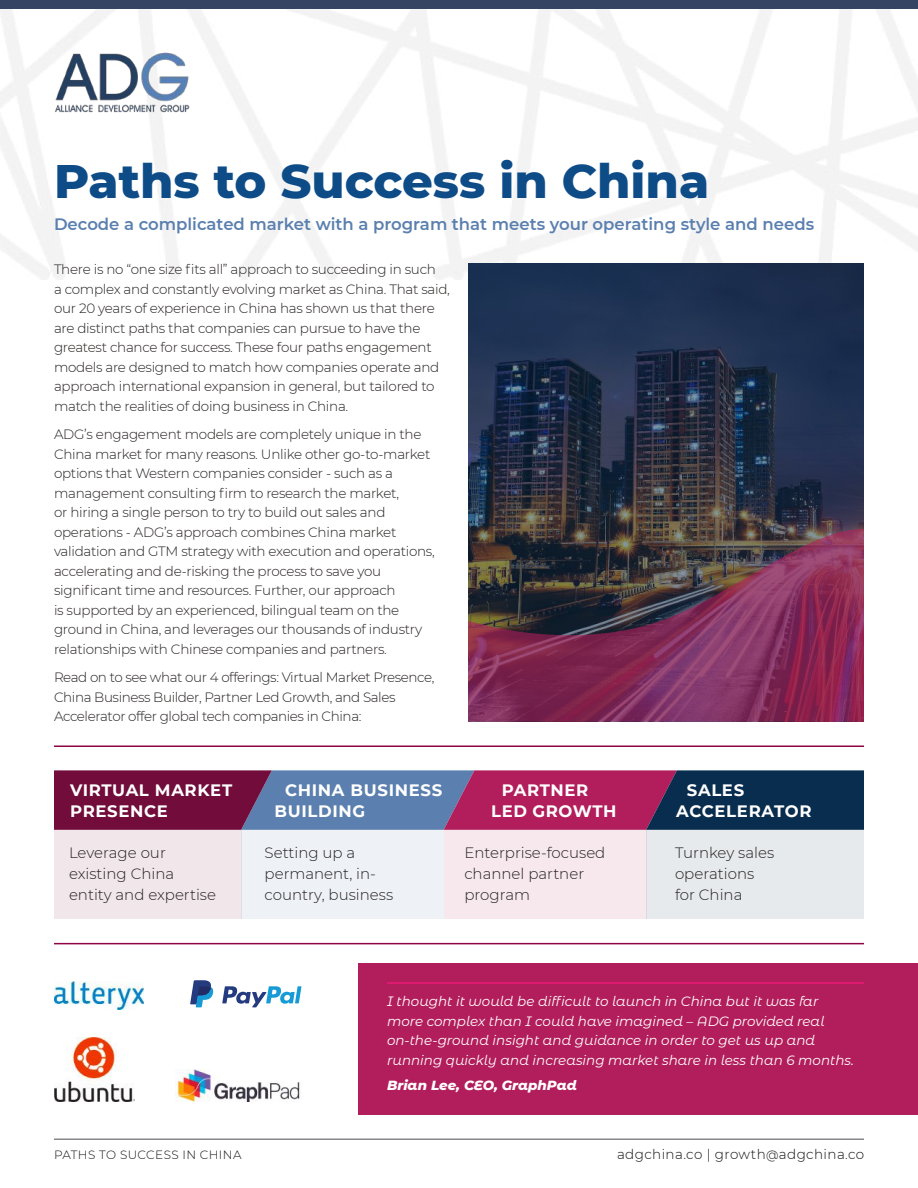
<style>
.page{position:relative;width:918px;height:1188px;background:#fff}
.page>*{position:absolute;margin:0;border:0;box-sizing:border-box;transform-origin:0 0}
.t1{font:800 48px "Montserrat";color:#0e4c88}
.t2{font:700 16.5px/21px "Montserrat";letter-spacing:.04em;color:#fff}
.t3{font:600 16.5px "Montserrat";color:#5b80af}
.t4{font:300 15px/21px "Montserrat";color:#241f1f}
.t5{font:300 13.5px/19.5px "Montserrat";letter-spacing:-.02em;color:#241f1f}
.t6{font:italic 13.5px/19.5px "Montserrat Alternates";color:#fff}
.t7{font:300 13.5px "Montserrat";letter-spacing:.03em;color:#111212}
.t8{font:italic 800 13.5px "Montserrat Alternates";color:#fff}
.t9{font:300 12px "Montserrat";letter-spacing:.03em;color:#111212}
.s1{font-size:12px}
</style>
<div class="page">
<div style="left:54px;top:830px;width:187px;height:89px;background:#f1e7eb"></div>
<div style="left:444px;top:830px;width:202px;height:89px;background:#f7e8ee"></div>
<div style="left:241px;top:830px;width:203px;height:89px;background:#eef2f7"></div>
<div style="left:646px;top:830px;width:218px;height:89px;background:#e6eaed"></div>
<svg style="left:54px;top:770px;width:810px;height:60px;background:#633766"></svg>
<img style="left:0;top:9px;width:918px;height:271px">
<div style="left:0;top:0;width:918px;height:9px;background:#354463"></div>
<hr style="left:54px;top:1138px;width:810px;height:2px;background:#87868a">
<hr style="left:54px;top:746px;width:810px;height:1px;background:#8e0445">
<hr style="left:54px;top:943px;width:810px;height:1px;background:#8e0445">
<img style="left:39px;top:41px;width:163px;height:82px">
<div style="left:358px;top:963px;width:560px;height:151px;background:#b21e5b"></div>
<svg style="left:468px;top:264px;width:396px;height:265px;background:#243149"></svg>
<hr style="left:387px;top:982px;width:477px;height:2px;background:#ee1979">
<img style="left:468px;top:529px;width:396px;height:193px">
<img style="left:54px;top:981px;width:90px;height:28px">
<img style="left:176px;top:1069px;width:124px;height:33px">
<svg style="left:222px;top:986px;width:79px;height:21px"></svg>
<svg style="left:190px;top:980px;width:23px;height:27px"></svg>
<img style="left:54px;top:1037px;width:81px;height:65px">
<h1 class="t1" style="left:54px;top:146px;width:657px">Paths to Success in China</h1>
<p class="t3" style="left:54px;top:213px;width:762px">Decode a complicated market with a program that meets your operating style and needs</p>
<p class="t5" style="left:54px;top:259px;width:398px">There is no “one size fits all” approach to succeeding in such<br>a complex and constantly evolving market as China. That said, our 20 years of experience in China has shown us that there are distinct paths that companies can pursue to have the greatest chance for success. These four paths engagement models are designed to match how companies operate and approach international expansion in general, but tailored to match the realities of doing business in China.</p>
<p class="t5" style="left:54px;top:424px;width:382px">ADG’s engagement models are completely unique in the China market for many reasons. Unlike other go-to-market options that Western companies consider - such as a management consulting firm to research the market,<br>or hiring a single person to try to build out sales and operations - ADG’s approach combines China market validation and GTM strategy with execution and operations, accelerating and de-risking the process to save you significant time and resources. Further, our approach<br>is supported by an experienced, bilingual team on the ground in China, and leverages our thousands of industry relationships with Chinese companies and partners.</p>
<p class="t5" style="left:54px;top:667px;width:382px">Read on to see what our 4 offerings: Virtual Market Presence,<br>China Business Builder, Partner Led Growth, and Sales<br>Accelerator offer global tech companies in China:</p>
<p class="t2" style="left:70px;top:779px;width:164px">VIRTUAL MARKET<br>PRESENCE</p>
<p class="t2" style="left:274px;top:779px;width:169px;text-indent:11px">CHINA BUSINESS<br>BUILDING</p>
<p class="t2" style="left:491px;top:779px;width:127px;text-indent:11px">PARTNER<br>LED GROWTH</p>
<p class="t2" style="left:676px;top:779px;width:137px;text-indent:11px">SALES<br>ACCELERATOR</p>
<p class="t4" style="left:69px;top:841px;width:149px">Leverage our existing China entity and expertise</p>
<p class="t4" style="left:265px;top:841px;width:130px">Setting up a permanent, in&shy;country, business</p>
<p class="t4" style="left:464px;top:841px;width:143px">Enterprise-focused channel partner program</p>
<p class="t4" style="left:675px;top:841px;width:101px">Turnkey sales operations for China</p>
<p class="t9" style="left:54px;top:1147px;width:189px">PATHS TO SUCCESS IN CHINA</p>
<p class="t6" style="left:387px;top:991px;width:469px">I thought it would be difficult to launch in China but it was far more complex than I could have imagined – ADG provided real on-the-ground insight and guidance in order to get us up and running quickly and increasing market share in less than 6 months.</p>
<p class="t8" style="left:387px;top:1076px;width:192px">Brian Lee, CEO, GraphPad</p>
<p class="t7" style="left:617px;top:1145px;width:249px">adgchina.co | growth<span class="s1">@</span>adgchina.co</p>
</div>
